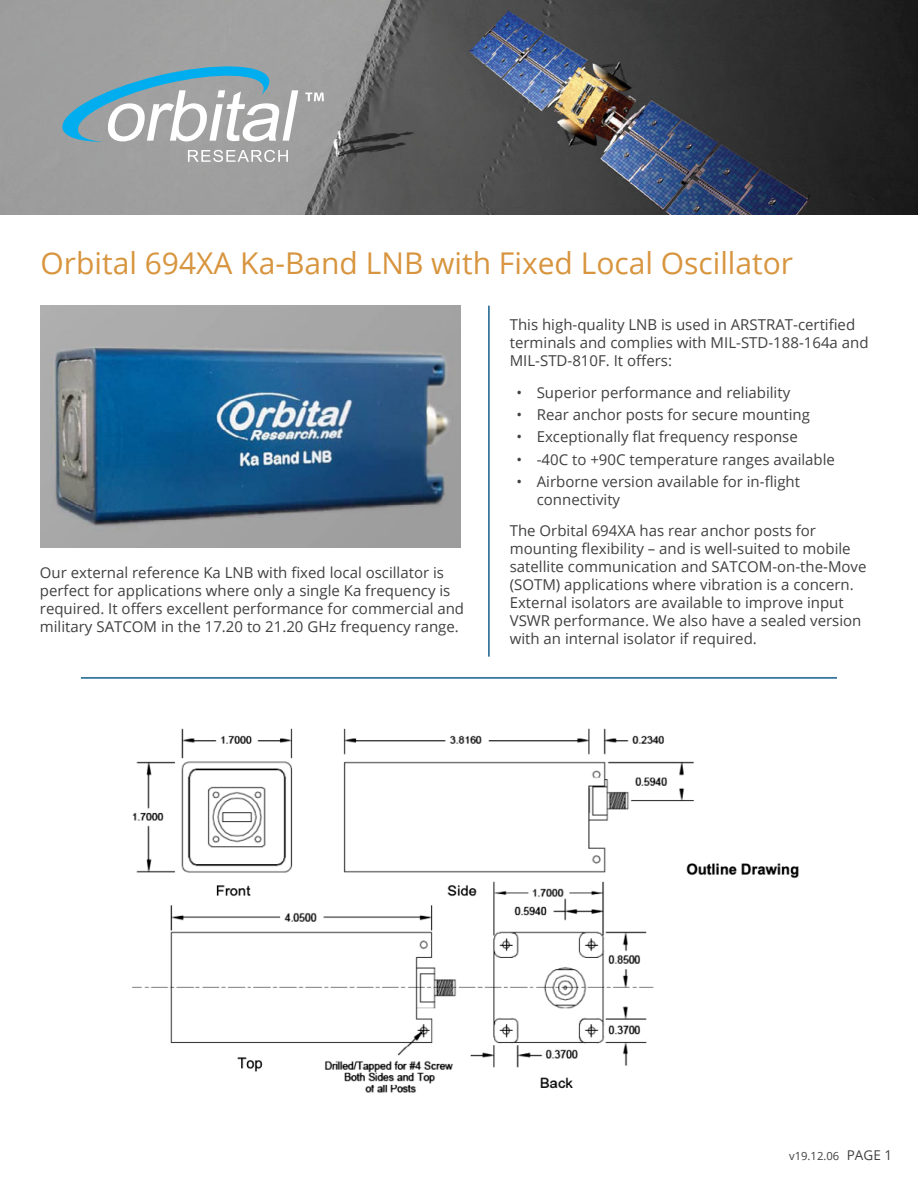
<style>
.page{position:relative;width:918px;height:1188px;background:#fff}
.page>*{position:absolute;margin:0;border:0;box-sizing:border-box;transform-origin:0 0}
.t1{font:30px "Open Sans";color:#d8953f}
.t2{font:15px/18px "Open Sans";color:#414042}
.t3{font:11.25px "Open Sans";color:#414042}
.s1{font-size:13.5px}
</style>
<div class="page">
<img style="left:0;top:0;width:918px;height:215px">
<hr style="left:488px;top:306px;width:2px;height:351px;background:#145f8c">
<hr style="left:81px;top:677px;width:756px;height:2px;background:#145f8c">
<img style="left:40px;top:306px;width:420px;height:242px">
<svg style="left:60px;top:65px;width:238px;height:77px"></svg>
<svg style="left:305px;top:93px;width:19px;height:8px"></svg>
<svg style="left:188px;top:150px;width:100px;height:12px"></svg>
<img style="left:132px;top:728px;width:667px;height:365px">
<h1 class="t1" style="left:40px;top:242px;width:754px">Orbital 694XA Ka-Band LNB with Fixed Local Oscillator</h1>
<p class="t2" style="left:40px;top:564px;width:426px">Our external reference Ka LNB with fixed local oscillator is perfect for applications where only a single Ka frequency is required. It offers excellent performance for commercial and military SATCOM in the 17.20 to 21.20 GHz frequency range.</p>
<p class="t2" style="left:510px;top:315px;width:360px">This high-quality LNB is used in ARSTRAT-certified terminals and complies with MIL-STD-188-164a and<br>MIL-STD-810F. It offers:</p>
<p class="t2" style="left:517px;top:385px;width:275px">• Superior performance and reliability</p>
<p class="t2" style="left:517px;top:407px;width:295px">• Rear anchor posts for secure mounting</p>
<p class="t2" style="left:517px;top:429px;width:283px">• Exceptionally flat frequency response</p>
<p class="t2" style="left:517px;top:452px;width:320px">• -40C to +90C temperature ranges available</p>
<p class="t2" style="left:537px;top:474px;width:265px;text-indent:-20px">• Airborne version available for in-flight connectivity</p>
<p class="t2" style="left:510px;top:522px;width:358px">The Orbital 694XA has rear anchor posts for mounting flexibility – and is well-suited to mobile satellite communication and SATCOM-on-the-Move (SOTM) applications where vibration is a concern.<br>External isolators are available to improve input VSWR performance. We also have a sealed version with an internal isolator if required.</p>
<p class="t3" style="left:789px;top:1152px;width:104px">v19.12.06 <span class="s1">PAGE 1</span></p>
</div>
